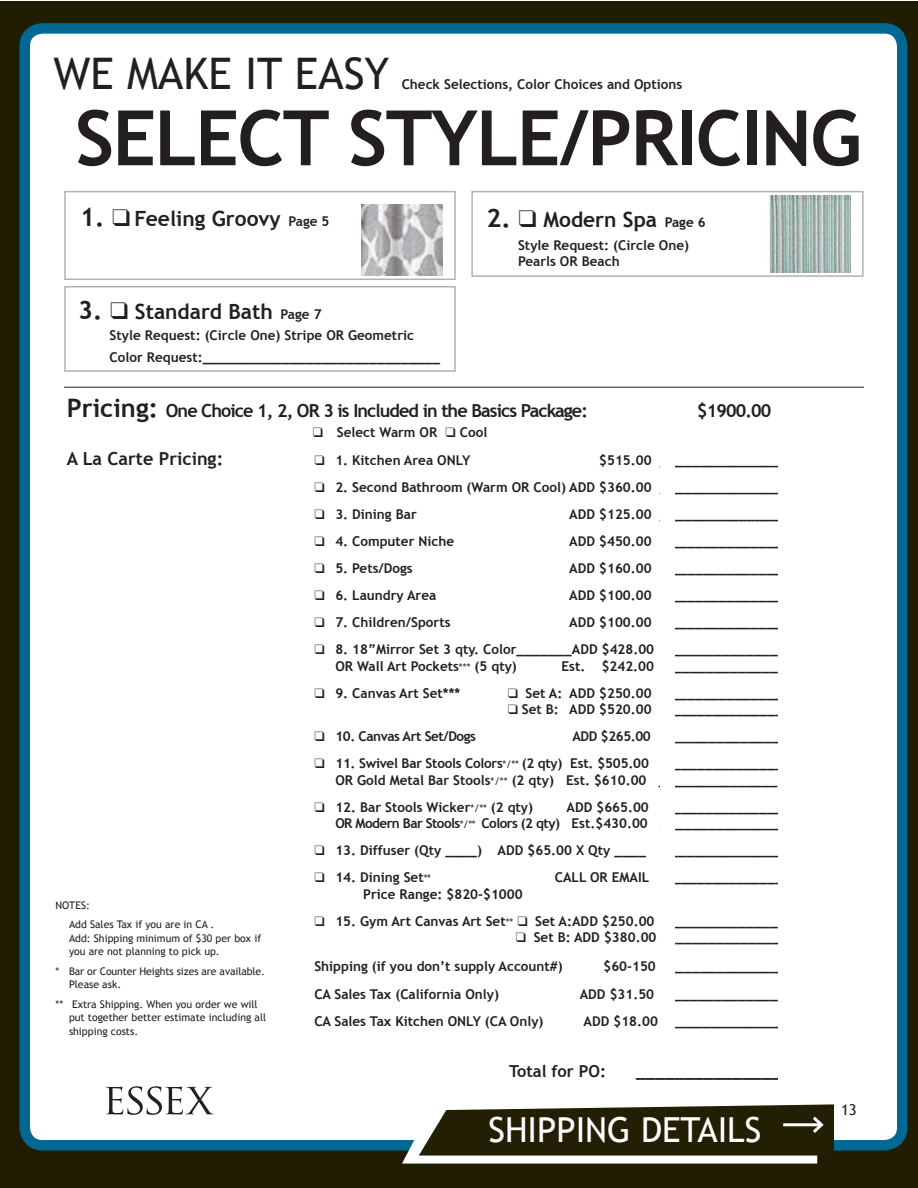
<style>
.page{position:relative;width:918px;height:1188px;background:#fff}
.page>*{position:absolute;margin:0;border:0;box-sizing:border-box;transform-origin:0 0}
.t1{font:700 76.5px "Trebuchet MS";letter-spacing:-.02em;color:#231f20}
.t2{font:43.5px "Trebuchet MS";color:#231f20}
.t3{font:34.5px "Trebuchet MS";color:#fff}
.t4{font:700 21px "Trebuchet MS";color:#231f20}
.t5{font:700 18px "Trebuchet MS";letter-spacing:-.05em;color:#231f20}
.t6{font:700 18px "Trebuchet MS";color:#231f20}
.t7{font:700 16.5px "Trebuchet MS";color:#231f20}
.t8{font:15px "Trebuchet MS";color:#231f20}
.t9{font:700 13.5px/16.5px "Trebuchet MS";color:#231f20}
.t10{font:700 13.5px/16.5px "Trebuchet MS";letter-spacing:-.04em;color:#231f20}
.t11{font:700 13.5px "Trebuchet MS";letter-spacing:-.03em;color:#231f20}
.t12{font:10.5px/13.5px "Trebuchet MS";color:#231f20}
.s1{font-size:25.5px}
.s2{font-size:13.5px}
.s3{font-weight:400;font-size:10.5px}
</style>
<div class="page">
<div style="left:0;top:1px;width:918px;height:1187px;background:#201d03"></div>
<div style="left:25px;top:28px;width:877px;height:1117px;background:#fff;border-radius:18px"></div>
<div style="left:19px;top:23px;width:888px;height:1128px;border:10px solid #006893;border-radius:18px"></div>
<svg style="left:106px;top:1086px;width:108px;height:29px"></svg>
<svg style="left:402px;top:1104px;width:432px;height:60px"></svg>
<div style="left:64px;top:286px;width:392px;height:86px;border:2px solid #b0b1b5"></div>
<div style="left:64px;top:191px;width:392px;height:89px;border:2px solid #b0b1b5"></div>
<div style="left:471px;top:191px;width:393px;height:86px;border:2px solid #b0b1b5"></div>
<img style="left:361px;top:204px;width:81px;height:71px">
<hr style="left:64px;top:387px;width:800px;height:1px;background:#231f20">
<img style="left:769px;top:195px;width:81px;height:78px">
<p class="t2" style="left:54px;top:48px;width:337px">WE MAKE IT EASY</p>
<p class="t9" style="left:402px;top:76px;width:282px">Check Selections, Color Choices and Options</p>
<p class="t1" style="left:75px;top:90px;width:788px">SELECT STYLE/PRICING</p>
<p class="t4" style="left:80px;top:206px;width:251px"><span class="s1">1.</span> ❑ Feeling Groovy <span class="s2">Page 5</span></p>
<p class="t4" style="left:487px;top:206px;width:221px"><span class="s1">2.</span> ❑ Modern Spa <span class="s2">Page 6</span></p>
<p class="t9" style="left:518px;top:237px;width:172px">Style Request: (Circle One)</p>
<p class="t9" style="left:518px;top:253px;width:103px">Pearls OR Beach</p>
<p class="t4" style="left:78px;top:298px;width:245px"><span class="s1">3.</span> ❑ Standard Bath <span class="s2">Page 7</span></p>
<p class="t9" style="left:110px;top:327px;width:306px">Style Request: (Circle One) Stripe OR Geometric</p>
<p class="t9" style="left:110px;top:349px;width:332px">Color Request:______________________________</p>
<p class="t5" style="left:67px;top:399px;width:523px"><span class="s1">Pricing:</span> One Choice 1, 2, OR 3 is Included in the Basics Package:</p>
<p class="t5" style="left:697px;top:399px;width:76px">$1900.00</p>
<p class="t9" style="left:313px;top:424px;width:176px">❑ Select Warm OR ❑ Cool</p>
<p class="t6" style="left:67px;top:447px;width:158px">A La Carte Pricing:</p>
<p class="t9" style="left:314px;top:452px;width:158px">❑ 1. Kitchen Area ONLY</p>
<p class="t9" style="left:599px;top:452px;width:181px">$515.00 _______________</p>
<p class="t9" style="left:314px;top:479px;width:466px">❑ 2. Second Bathroom (Warm OR Cool) ADD $360.00 _______________</p>
<p class="t9" style="left:314px;top:506px;width:104px">❑ 3. Dining Bar</p>
<p class="t9" style="left:569px;top:506px;width:211px">ADD $125.00 _______________</p>
<p class="t9" style="left:314px;top:533px;width:141px">❑ 4. Computer Niche</p>
<p class="t9" style="left:569px;top:533px;width:215px">ADD $450.00 _______________</p>
<p class="t9" style="left:314px;top:560px;width:100px">❑ 5. Pets/Dogs</p>
<p class="t9" style="left:569px;top:560px;width:215px">ADD $160.00 _______________</p>
<p class="t9" style="left:314px;top:587px;width:123px">❑ 6. Laundry Area</p>
<p class="t9" style="left:569px;top:587px;width:215px">ADD $100.00 _______________</p>
<p class="t9" style="left:314px;top:614px;width:138px">❑ 7. Children/Sports</p>
<p class="t9" style="left:569px;top:614px;width:215px">ADD $100.00 _______________</p>
<p class="t9" style="left:335px;top:641px;width:451px;text-indent:-21px">❑ 8. 18”Mirror Set 3 qty. Color_______ADD $428.00 _______________<br>OR Wall Art Pockets<span class="s3">***</span> (5 qty)</p>
<p class="t9" style="left:562px;top:658px;width:225px">Est. $242.00 _______________</p>
<p class="t12" style="left:56px;top:899px;width:36px">NOTES:</p>
<p class="t12" style="left:69px;top:918px;width:194px">Add Sales Tax if you are in CA .<br>Add: Shipping minimum of $30 per box if you are not planning to pick up.</p>
<p class="t12" style="left:69px;top:965px;width:197px;text-indent:-14px">* Bar or Counter Heights sizes are available.<br>Please ask.</p>
<p class="t12" style="left:69px;top:998px;width:199px;text-indent:-14px">** Extra Shipping. When you order we will put together better estimate including all shipping costs.</p>
<p class="t9" style="left:314px;top:685px;width:148px">❑ 9. Canvas Art Set***</p>
<p class="t9" style="left:508px;top:685px;width:276px">❑ Set A: ADD $250.00 _______________</p>
<p class="t9" style="left:508px;top:701px;width:277px">❑ Set B: ADD $520.00 _______________</p>
<p class="t11" style="left:314px;top:728px;width:163px">❑ 10. Canvas Art Set/Dogs</p>
<p class="t9" style="left:572px;top:728px;width:209px">ADD $265.00 _______________</p>
<p class="t9" style="left:335px;top:755px;width:450px;text-indent:-21px">❑ 11. Swivel Bar Stools Colors<span class="s3">*/**</span> (2 qty) Est. $505.00 _______________<br>OR Gold Metal Bar Stools<span class="s3">*/**</span> (2 qty) Est. $610.00 _______________</p>
<p class="t9" style="left:314px;top:799px;width:220px">❑ 12. Bar Stools Wicker<span class="s3">*/**</span> (2 qty)</p>
<p class="t10" style="left:335px;top:799px;width:450px;text-indent:231px">ADD $665.00 _______________<br>OR Modern Bar Stools<span class="s3">*/**</span> Colors (2 qty) Est.$430.00 _______________</p>
<p class="t9" style="left:314px;top:842px;width:468px">❑ 13. Diffuser (Qty ____) ADD $65.00 X Qty ____ _______________</p>
<p class="t9" style="left:314px;top:869px;width:118px">❑ 14. Dining Set<span class="s3">**</span></p>
<p class="t9" style="left:555px;top:869px;width:230px">CALL OR EMAIL _______________</p>
<p class="t9" style="left:363px;top:886px;width:161px">Price Range: $820-$1000</p>
<p class="t9" style="left:314px;top:913px;width:473px">❑ 15. Gym Art Canvas Art Set<span class="s3">**</span> ❑ Set A:ADD $250.00 _______________</p>
<p class="t9" style="left:516px;top:929px;width:273px">❑ Set B: ADD $380.00 _______________</p>
<p class="t9" style="left:314px;top:958px;width:250px">Shipping (if you don’t supply Account#)</p>
<p class="t9" style="left:603px;top:958px;width:177px">$60-150 ______________</p>
<p class="t9" style="left:314px;top:986px;width:186px">CA Sales Tax (California Only)</p>
<p class="t9" style="left:580px;top:986px;width:207px">ADD $31.50 _______________</p>
<p class="t9" style="left:314px;top:1013px;width:231px">CA Sales Tax Kitchen ONLY (CA Only)</p>
<p class="t9" style="left:584px;top:1013px;width:207px">ADD $18.00 _______________</p>
<p class="t7" style="left:509px;top:1061px;width:99px">Total for PO:</p>
<p class="t7" style="left:636px;top:1061px;width:147px">_______________</p>
<p class="t3" style="left:488px;top:1109px;width:274px">SHIPPING DETAILS</p>
<p class="t8" style="left:841px;top:1101px;width:17px">13</p>
</div>
